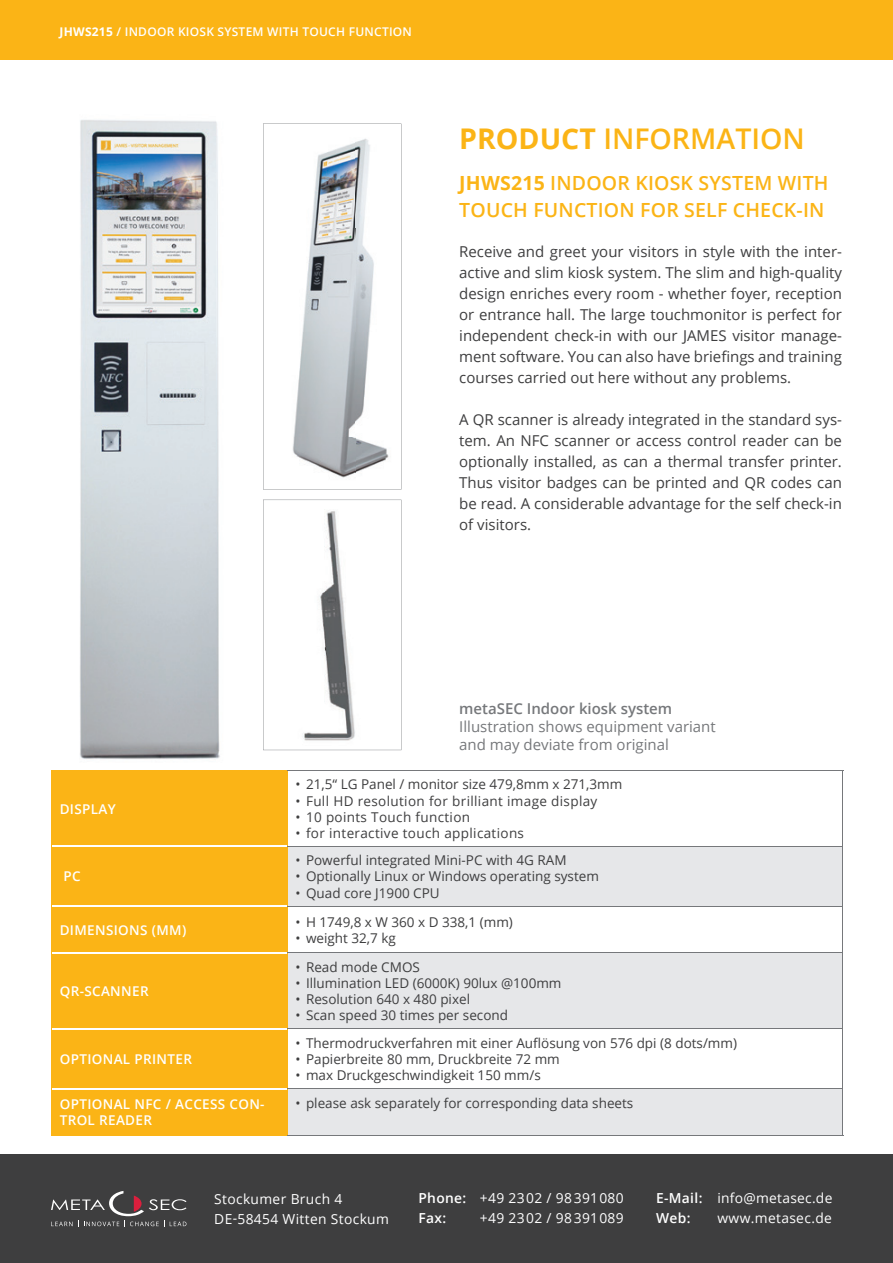
<style>
.page{position:relative;width:893px;height:1263px;background:#fff}
.page>*{position:absolute;margin:0;border:0;box-sizing:border-box;transform-origin:0 0}
.t1{font:600 28.5px "Open Sans";color:#fbb416}
.t2{font:600 19.5px/27px "Open Sans";letter-spacing:.01em;color:#fbb416}
.t3{font:15px/21px "Open Sans";color:#3e3e3f;text-align:justify}
.t4{font:15px/18px "Open Sans";color:#76787b}
.t5{font:600 15px "Open Sans";color:#76787b}
.t6{font:13.8px/19.8px "Open Sans";letter-spacing:.025em;color:#fff}
.t7{font:13.5px "Open Sans";color:#3e3e3f}
.t8{font:13.5px "Open Sans";letter-spacing:.025em;color:#3e3e3f}
.t9{font:600 13.5px/16.5px "Open Sans";letter-spacing:.025em;color:#fff}
.t10{font:600 12px "Open Sans";letter-spacing:.02em;color:#fff}
.s1{font-weight:700}
.s2{font-weight:600}
</style>
<div class="page">
<div style="left:0;top:0;width:893px;height:60px;background:#fbb416"></div>
<div style="left:0;top:1154px;width:893px;height:109px;background:#3e3e3f"></div>
<svg style="left:51px;top:1191px;width:136px;height:36px"></svg>
<img style="left:80px;top:120px;width:140px;height:639px">
<svg style="left:263px;top:500px;width:138px;height:250px"></svg>
<svg style="left:263px;top:124px;width:138px;height:366px"></svg>
<div style="left:52px;top:771px;width:235px;height:364px;background:#fbb416"></div>
<svg style="left:288px;top:847px;width:555px;height:288px;fill:#e6e7e9"></svg>
<hr style="left:51px;top:846px;width:236px;height:1px;background:#fff">
<hr style="left:51px;top:905px;width:236px;height:2px;background:#fff">
<hr style="left:51px;top:952px;width:236px;height:2px;background:#fff">
<hr style="left:51px;top:1028px;width:236px;height:2px;background:#fff">
<hr style="left:51px;top:1088px;width:236px;height:1px;background:#fff">
<hr style="left:51px;top:770px;width:236px;height:1px;background:#fbb416">
<hr style="left:51px;top:1135px;width:236px;height:1px;background:#fbb416">
<hr style="left:51px;top:771px;width:1px;height:75px;background:#fbb416">
<hr style="left:287px;top:771px;width:1px;height:75px;background:#fbb416">
<hr style="left:51px;top:846px;width:1px;height:60px;background:#fbb416">
<hr style="left:287px;top:846px;width:1px;height:60px;background:#fbb416">
<hr style="left:51px;top:906px;width:1px;height:47px;background:#fbb416">
<hr style="left:287px;top:906px;width:1px;height:47px;background:#fbb416">
<hr style="left:51px;top:953px;width:1px;height:76px;background:#fbb416">
<hr style="left:287px;top:953px;width:1px;height:76px;background:#fbb416">
<hr style="left:51px;top:1029px;width:1px;height:60px;background:#fbb416">
<hr style="left:287px;top:1029px;width:1px;height:60px;background:#fbb416">
<hr style="left:51px;top:1089px;width:1px;height:46px;background:#fbb416">
<hr style="left:287px;top:1089px;width:1px;height:46px;background:#fbb416">
<hr style="left:287px;top:770px;width:556px;height:1px;background:#76787b">
<hr style="left:843px;top:771px;width:1px;height:75px;background:#76787b">
<hr style="left:287px;top:846px;width:556px;height:1px;background:#76787b">
<hr style="left:843px;top:847px;width:1px;height:59px;background:#76787b">
<hr style="left:287px;top:906px;width:556px;height:1px;background:#76787b">
<hr style="left:843px;top:906px;width:1px;height:47px;background:#76787b">
<hr style="left:287px;top:953px;width:556px;height:1px;background:#76787b">
<hr style="left:843px;top:953px;width:1px;height:76px;background:#76787b">
<hr style="left:287px;top:1029px;width:556px;height:1px;background:#76787b">
<hr style="left:843px;top:1029px;width:1px;height:59px;background:#76787b">
<hr style="left:287px;top:1088px;width:556px;height:1px;background:#76787b">
<hr style="left:843px;top:1089px;width:1px;height:46px;background:#76787b">
<hr style="left:287px;top:1135px;width:556px;height:1px;background:#76787b">
<p class="t10" style="left:60px;top:24px;width:354px"><span class="s1">JHWS215</span> / INDOOR KIOSK SYSTEM WITH TOUCH FUNCTION</p>
<h1 class="t1" style="left:459px;top:119px;width:347px"><span class="s1">PRODUCT</span> INFORMATION</h1>
<h2 class="t2" style="left:459px;top:169px;width:371px"><span class="s1">JHWS215</span> INDOOR KIOSK SYSTEM WITH<br>TOUCH FUNCTION FOR SELF CHECK-IN</h2>
<p class="t3" style="left:459px;top:241px;width:384px">Receive and greet your visitors in style with the inter&shy;active and slim kiosk system. The slim and high-quality design enriches every room - whether foyer, reception or entrance hall. The large touchmonitor is perfect for independent check-in with our JAMES visitor manage&shy;ment software. You can also have briefings and training courses carried out here without any problems.</p>
<p class="t3" style="left:459px;top:409px;width:384px">A QR scanner is already integrated in the standard sys&shy;tem. An NFC scanner or access control reader can be optionally installed, as can a thermal transfer printer.<br>Thus visitor badges can be printed and QR codes can be read. A considerable advantage for the self check-in of visitors.</p>
<p class="t5" style="left:459px;top:698px;width:214px">metaSEC Indoor kiosk system</p>
<p class="t4" style="left:459px;top:717px;width:258px">Illustration shows equipment variant and may deviate from original</p>
<p class="t9" style="left:60px;top:800px;width:58px">DISPLAY</p>
<p class="t9" style="left:64px;top:868px;width:19px">PC</p>
<p class="t9" style="left:60px;top:921px;width:128px">DIMENSIONS (MM)</p>
<p class="t9" style="left:60px;top:983px;width:90px">QR-SCANNER</p>
<p class="t9" style="left:60px;top:1050px;width:134px">OPTIONAL PRINTER</p>
<p class="t7" style="left:296px;top:775px;width:328px">• 21,5“ LG Panel / monitor size 479,8mm x 271,3mm</p>
<p class="t8" style="left:296px;top:791px;width:303px">• Full HD resolution for brilliant image display</p>
<p class="t8" style="left:296px;top:807px;width:176px">• 10 points Touch function</p>
<p class="t8" style="left:296px;top:824px;width:230px">• for interactive touch applications</p>
<p class="t7" style="left:296px;top:851px;width:273px">• Powerful integrated Mini-PC with 4G RAM</p>
<p class="t7" style="left:296px;top:867px;width:305px">• Optionally Linux or Windows operating system</p>
<p class="t7" style="left:296px;top:883px;width:146px">• Quad core J1900 CPU</p>
<p class="t7" style="left:296px;top:912px;width:219px">• H 1749,8 x W 360 x D 338,1 (mm)</p>
<p class="t7" style="left:296px;top:929px;width:102px">• weight 32,7 kg</p>
<p class="t7" style="left:296px;top:958px;width:126px">• Read mode CMOS</p>
<p class="t7" style="left:296px;top:974px;width:267px">• Illumination LED (6000K) 90lux @100mm</p>
<p class="t7" style="left:296px;top:990px;width:176px">• Resolution 640 x 480 pixel</p>
<p class="t7" style="left:296px;top:1006px;width:214px">• Scan speed 30 times per second</p>
<p class="t7" style="left:296px;top:1033px;width:443px">• Thermodruckverfahren mit einer Auflösung von 576 dpi (8 dots/mm)</p>
<p class="t7" style="left:296px;top:1050px;width:266px">• Papierbreite 80 mm, Druckbreite 72 mm</p>
<p class="t7" style="left:296px;top:1066px;width:247px">• max Druckgeschwindigkeit 150 mm/s</p>
<p class="t9" style="left:60px;top:1095px;width:206px">OPTIONAL NFC / ACCESS CON-<br>TROL READER</p>
<p class="t7" style="left:296px;top:1093px;width:339px">• please ask separately for corresponding data sheets</p>
<p class="t6" style="left:214px;top:1189px;width:176px">Stockumer Bruch 4<br>DE-58454 Witten Stockum</p>
<p class="t6" style="left:418px;top:1188px;width:207px"><span class="s2">Phone:</span> +49 2302 / 98391080<br><span class="s2">Fax:</span></p>
<p class="t6" style="left:480px;top:1208px;width:145px">+49 2302 / 98391089</p>
<p class="t6" style="left:656px;top:1188px;width:178px"><span class="s2">E-Mail:</span> info@metasec.de<br><span class="s2">Web:</span></p>
<p class="t6" style="left:717px;top:1208px;width:116px">www.metasec.de</p>
</div>
